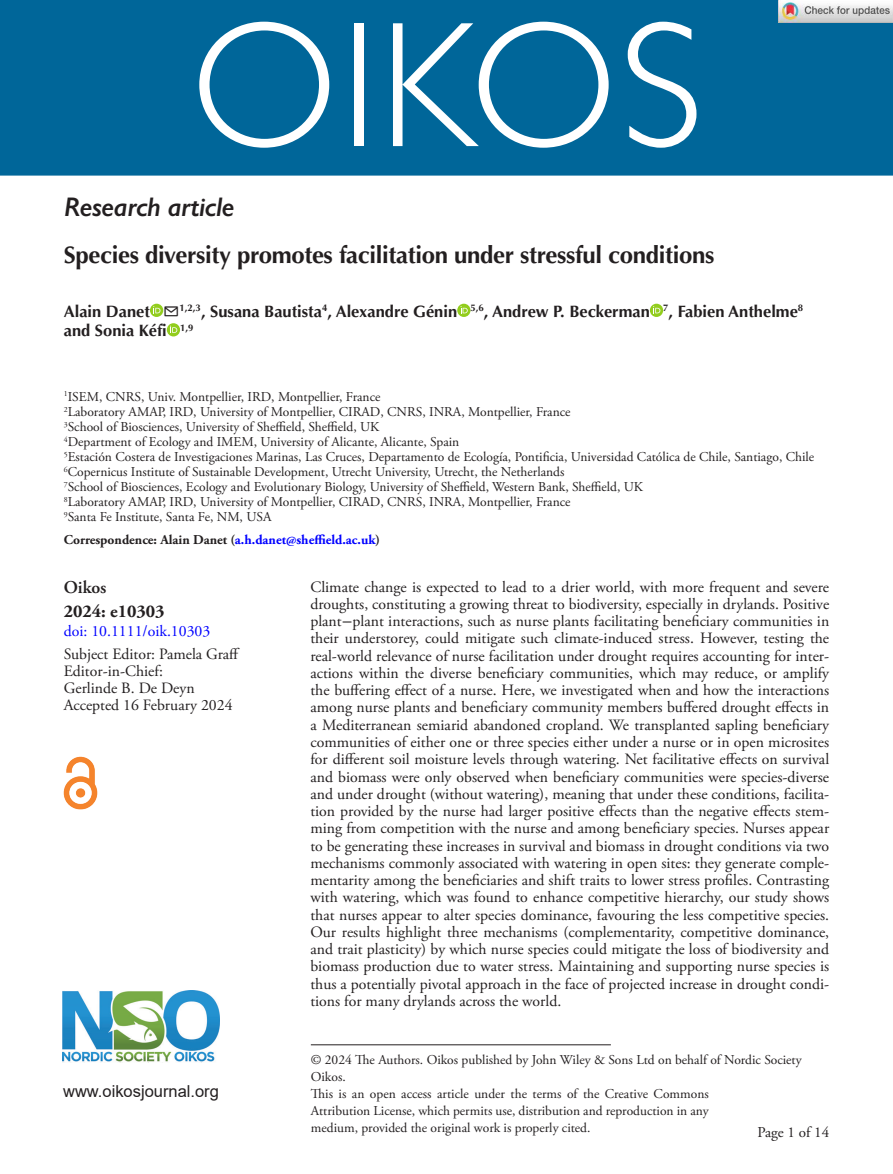
<style>
.page{position:relative;width:893px;height:1174px;background:#fff}
.page>*{position:absolute;margin:0;border:0;box-sizing:border-box;transform-origin:0 0}
.t1{font:300 180px "Gill Sans Std";letter-spacing:.01em;color:#fff}
.t2{font:italic 600 27px "Gill Sans";letter-spacing:-.015em;color:#231f20}
.t3{font:700 24px "Optima LT Std";letter-spacing:-.015em;color:#231f20}
.t4{font:700 18px "Adobe Garamond Pro";color:#231f20}
.t5{font:600 18px "Adobe Garamond Pro";color:#231f20}
.t6{font:700 16.5px/19.5px "Optima LT Std";color:#231f20}
.t7{font:16.5px "Arial";color:#231f20}
.t8{font:15.75px/17.2px "Adobe Garamond Pro";color:#231f20}
.t9{font:15.75px "Adobe Garamond Pro";color:#00f}
.t10{font:15px "Adobe Garamond Pro";color:#231f20}
.t11{font:13.5px/15px "Adobe Garamond Pro";color:#231f20}
.t12{font:700 13.5px "Adobe Garamond Pro";color:#231f20}
.s1{color:#00f}
.s2{font-family:"STIX General"}
</style>
<div class="page">
<div style="left:0;top:0;width:893px;height:176px;background:#069"></div>
<img style="left:63px;top:990px;width:156px;height:72px">
<img style="left:64px;top:756px;width:34px;height:53px">
<hr style="left:311px;top:1044px;width:300px;height:1px;background:#231f20">
<svg style="left:150px;top:304px;width:13px;height:13px"></svg>
<svg style="left:153px;top:306px;width:7px;height:7px"></svg>
<svg style="left:457px;top:304px;width:13px;height:13px"></svg>
<svg style="left:460px;top:306px;width:8px;height:7px"></svg>
<svg style="left:650px;top:304px;width:13px;height:13px"></svg>
<svg style="left:653px;top:306px;width:7px;height:7px"></svg>
<div style="left:167px;top:323px;width:13px;height:13px;background:#92cd1d;border-radius:50%"></div>
<svg style="left:170px;top:326px;width:7px;height:7px"></svg>
<img style="left:779px;top:0;width:114px;height:22px">
<h1 class="t1" style="left:190px;top:-21px;width:515px">OIKOS</h1>
<h2 class="t2" style="left:64px;top:191px;width:172px">Research article</h2>
<h3 class="t3" style="left:64px;top:245px;width:652px">Species diversity promotes facilitation under stressful conditions</h3>
<p class="t6" style="left:64px;top:303px;width:741px">Alain Danet ✉<sup>1,2,3</sup>, Susana Bautista<sup>4</sup>, Alexandre Génin <sup>5,6</sup>, Andrew P. Beckerman <sup>7</sup>, Fabien Anthelme<sup>8 </sup>and Sonia Kéfi <sup>1,9</sup></p>
<p class="t11" style="left:64px;top:389px;width:752px"><sup>1</sup>ISEM, CNRS, Univ. Montpellier, IRD, Montpellier, France<br><sup>2</sup>Laboratory AMAP, IRD, University of Montpellier, CIRAD, CNRS, INRA, Montpellier, France<br><sup>3</sup>School of Biosciences, University of Sheffield, Sheffield, UK<br><sup>4</sup>Department of Ecology and IMEM, University of Alicante, Alicante, Spain<br><sup>5</sup>Estación Costera de Investigaciones Marinas, Las Cruces, Departamento de Ecología, Pontificia, Universidad Católica de Chile, Santiago, Chile <sup>6</sup>Copernicus Institute of Sustainable Development, Utrecht University, Utrecht, the Netherlands<br><sup>7</sup>School of Biosciences, Ecology and Evolutionary Biology, University of Sheffield, Western Bank, Sheffield, UK<br><sup>8</sup>Laboratory AMAP, IRD, University of Montpellier, CIRAD, CNRS, INRA, Montpellier, France<br><sup>9</sup>Santa Fe Institute, Santa Fe, NM, USA</p>
<p class="t12" style="left:64px;top:534px;width:318px">Correspondence: Alain Danet (<span class="s1">a.h.danet@sheffield.ac.uk</span>)</p>
<p class="t5" style="left:64px;top:576px;width:44px">Oikos</p>
<p class="t4" style="left:64px;top:604px;width:102px">2024: e10303</p>
<p class="t9" style="left:64px;top:622px;width:148px">doi: 10.1111/oik.10303</p>
<p class="t8" style="left:64px;top:645px;width:178px">Subject Editor: Pamela Graff<br>Editor-in-Chief:<br>Gerlinde B. De Deyn<br>Accepted 16 February 2024</p>
<p class="t7" style="left:63px;top:1084px;width:157px">www.oikosjournal.org</p>
<p class="t8" style="left:310px;top:578px;width:520px;text-align:justify">Climate change is expected to lead to a drier world, with more frequent and severe droughts, constituting a growing threat to biodiversity, especially in drylands. Positive plant<span class="s2">−</span>plant interactions, such as nurse plants facilitating beneficiary communities in their understorey, could mitigate such climate-induced stress. However, testing the real-world relevance of nurse facilitation under drought requires accounting for inter&shy;actions within the diverse beneficiary communities, which may reduce, or amplify the buffering effect of a nurse. Here, we investigated when and how the interactions among nurse plants and beneficiary community members buffered drought effects in a Mediterranean semiarid abandoned cropland. We transplanted sapling beneficiary communities of either one or three species either under a nurse or in open microsites for different soil moisture levels through watering. Net facilitative effects on survival and biomass were only observed when beneficiary communities were species-diverse and under drought (without watering), meaning that under these conditions, facilita&shy;tion provided by the nurse had larger positive effects than the negative effects stem&shy;ming from competition with the nurse and among beneficiary species. Nurses appear to be generating these increases in survival and biomass in drought conditions via two mechanisms commonly associated with watering in open sites: they generate comple&shy;mentarity among the beneficiaries and shift traits to lower stress profiles. Contrasting with watering, which was found to enhance competitive hierarchy, our study shows that nurses appear to alter species dominance, favouring the less competitive species.<br>Our results highlight three mechanisms (complementarity, competitive dominance, and trait plasticity) by which nurse species could mitigate the loss of biodiversity and biomass production due to water stress. Maintaining and supporting nurse species is thus a potentially pivotal approach in the face of projected increase in drought condi&shy;tions for many drylands across the world.</p>
<p class="t11" style="left:311px;top:1051px;width:492px;line-height:17px">© 2024 The Authors. Oikos published by John Wiley &amp; Sons Ltd on behalf of Nordic Society<br>Oikos.</p>
<p class="t11" style="left:311px;top:1085px;width:399px;line-height:16.8px;text-align:justify">This is an open access article under the terms of the Creative Commons Attribution License, which permits use, distribution and reproduction in any medium, provided the original work is properly cited.</p>
<p class="t10" style="left:757px;top:1124px;width:73px">Page 1 of 14</p>
</div>
